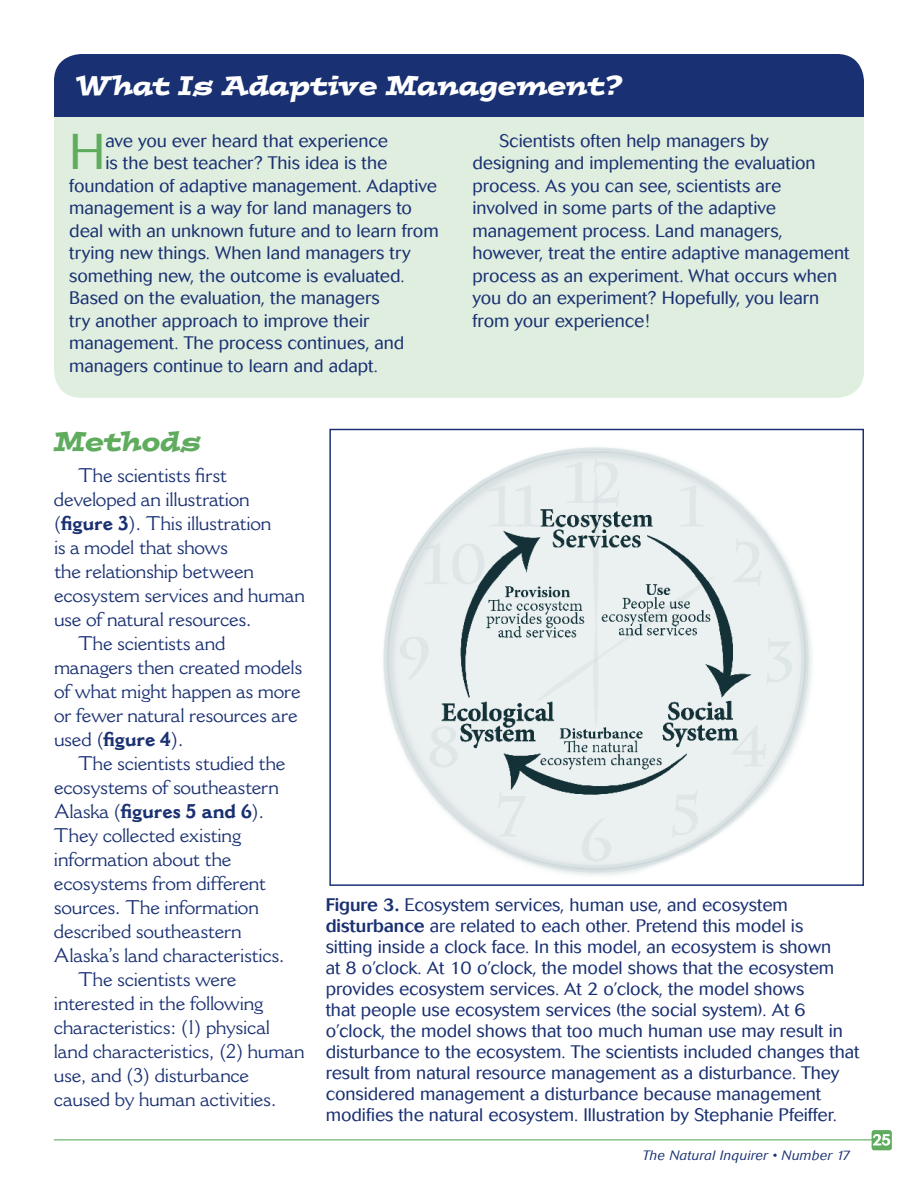
<style>
.page{position:relative;width:918px;height:1188px;background:#fff}
.page>*{position:absolute;margin:0;border:0;box-sizing:border-box;transform-origin:0 0}
.t1{font:300 49.8px "Cosmos";color:#5fac5e}
.t2{font:italic 27px "Postino";letter-spacing:-.005em;color:#fff}
.t3{font:italic 27px "Postino";color:#5fac5e}
.t4{font:19.5px "Cantoria";letter-spacing:-.015em;color:#193072}
.t5{font:700 19.5px "Cantoria";letter-spacing:-.005em;color:#193072}
.t6{font:300 18px/21px "Cosmos";letter-spacing:-.005em;color:#193072}
.t7{font:300 15px "Cosmos";color:#fff}
.t8{font:italic 300 13.5px "Cosmos";letter-spacing:.025em;color:#193072}
.s1{font-weight:700}
.s2{font-weight:400}
.s3{font-weight:500}
</style>
<div class="page">
<hr style="left:54px;top:1139px;width:827px;height:1px;background:#5fac5e">
<div style="left:872px;top:1130px;width:20px;height:20px;background:#5fac5e;border-radius:3px"></div>
<svg style="left:873px;top:1134px;width:18px;height:12px"></svg>
<img style="left:383px;top:447px;width:429px;height:429px">
<div style="left:54px;top:54px;width:810px;height:128px;background:#193072;border-radius:27px"></div>
<div style="left:54px;top:117px;width:810px;height:281px;background:#dfeedf"></div>
<h2 class="t2" style="left:75px;top:67px;width:550px">What Is Adaptive Management?</h2>
<h1 class="t1" style="left:69px;top:124px;width:38px">H</h1>
<p class="t6" style="left:105px;top:130px;width:284px">ave you ever heard that experience</p>
<p class="t6" style="left:472px;top:129px;width:378px;line-height:22.5px;text-indent:27px">Scientists often help managers by designing and implementing the evaluation process. As you can see, scientists are involved in some parts of the adaptive management process. Land managers, however, treat the entire adaptive management process as an experiment. What occurs when you do an experiment? Hopefully, you learn from your experience!</p>
<p class="t6" style="left:105px;top:153px;width:283px">is the best teacher? This idea is the</p>
<p class="t6" style="left:69px;top:175px;width:369px">foundation of adaptive management. Adaptive</p>
<p class="t6" style="left:69px;top:198px;width:344px">management is a way for land managers to</p>
<p class="t6" style="left:69px;top:220px;width:371px">deal with an unknown future and to learn from</p>
<p class="t6" style="left:69px;top:243px;width:343px">trying new things. When land managers try</p>
<p class="t6" style="left:69px;top:265px;width:334px">something new, the outcome is evaluated.</p>
<p class="t6" style="left:69px;top:288px;width:312px">Based on the evaluation, the managers</p>
<p class="t6" style="left:69px;top:310px;width:302px">try another approach to improve their</p>
<p class="t6" style="left:69px;top:333px;width:337px">management. The process continues, and</p>
<p class="t6" style="left:69px;top:355px;width:308px">managers continue to learn and adapt.</p>
<h2 class="t3" style="left:54px;top:423px;width:149px">Methods</h2>
<p class="t4" style="left:78px;top:463px;width:151px">The scientists first</p>
<p class="t4" style="left:54px;top:487px;width:197px">developed an illustration</p>
<p class="t4" style="left:54px;top:511px;width:219px">(<span class="s1">figure 3</span>). This illustration</p>
<p class="t4" style="left:54px;top:535px;width:176px">is a model that shows</p>
<p class="t4" style="left:54px;top:559px;width:202px">the relationship between</p>
<p class="t4" style="left:54px;top:583px;width:252px">ecosystem services and human</p>
<p class="t4" style="left:54px;top:607px;width:199px">use of natural resources.</p>
<p class="t4" style="left:78px;top:631px;width:149px">The scientists and</p>
<p class="t4" style="left:54px;top:655px;width:250px">managers then created models</p>
<p class="t4" style="left:54px;top:679px;width:248px">of what might happen as more</p>
<p class="t4" style="left:54px;top:703px;width:245px">or fewer natural resources are</p>
<p class="t4" style="left:54px;top:727px;width:131px">used (<span class="s1">figure 4</span>).</p>
<p class="t4" style="left:78px;top:751px;width:209px">The scientists studied the</p>
<p class="t4" style="left:54px;top:775px;width:226px">ecosystems of southeastern</p>
<p class="t5" style="left:54px;top:799px;width:212px"><span class="s2">Alaska (</span>figures 5 and 6<span class="s2">).</span></p>
<p class="t4" style="left:54px;top:823px;width:189px">They collected existing</p>
<p class="t4" style="left:54px;top:847px;width:179px">information about the</p>
<p class="t4" style="left:54px;top:871px;width:213px">ecosystems from different</p>
<p class="t4" style="left:54px;top:895px;width:206px">sources. The information</p>
<p class="t4" style="left:54px;top:919px;width:189px">described southeastern</p>
<p class="t4" style="left:54px;top:943px;width:232px">Alaska’s land characteristics.</p>
<p class="t4" style="left:78px;top:967px;width:160px">The scientists were</p>
<p class="t4" style="left:54px;top:991px;width:211px">interested in the following</p>
<p class="t4" style="left:54px;top:1015px;width:218px">characteristics: (1) physical</p>
<p class="t4" style="left:54px;top:1039px;width:252px">land characteristics, (2) human</p>
<p class="t4" style="left:54px;top:1063px;width:197px">use, and (3) disturbance</p>
<p class="t4" style="left:54px;top:1087px;width:224px">caused by human activities.</p>
<p class="t6" style="left:326px;top:894px;width:535px"><span class="s3">Figure 3.</span> Ecosystem services, human use, and ecosystem <span class="s3">disturbance</span> are related to each other. Pretend this model is<br>sitting inside a clock face. In this model, an ecosystem is shown<br>at 8 o’clock. At 10 o’clock, the model shows that the ecosystem provides ecosystem services. At 2 o’clock, the model shows<br>that people use ecosystem services (the social system). At 6 o’clock, the model shows that too much human use may result in disturbance to the ecosystem. The scientists included changes that result from natural resource management as a disturbance. They considered management a disturbance because management modifies the natural ecosystem. Illustration by Stephanie Pfeiffer.</p>
<p class="t8" style="left:643px;top:1147px;width:209px">The Natural Inquirer • Number 17</p>
<p class="t7" style="left:873px;top:1131px;width:20px">25</p>
</div>
